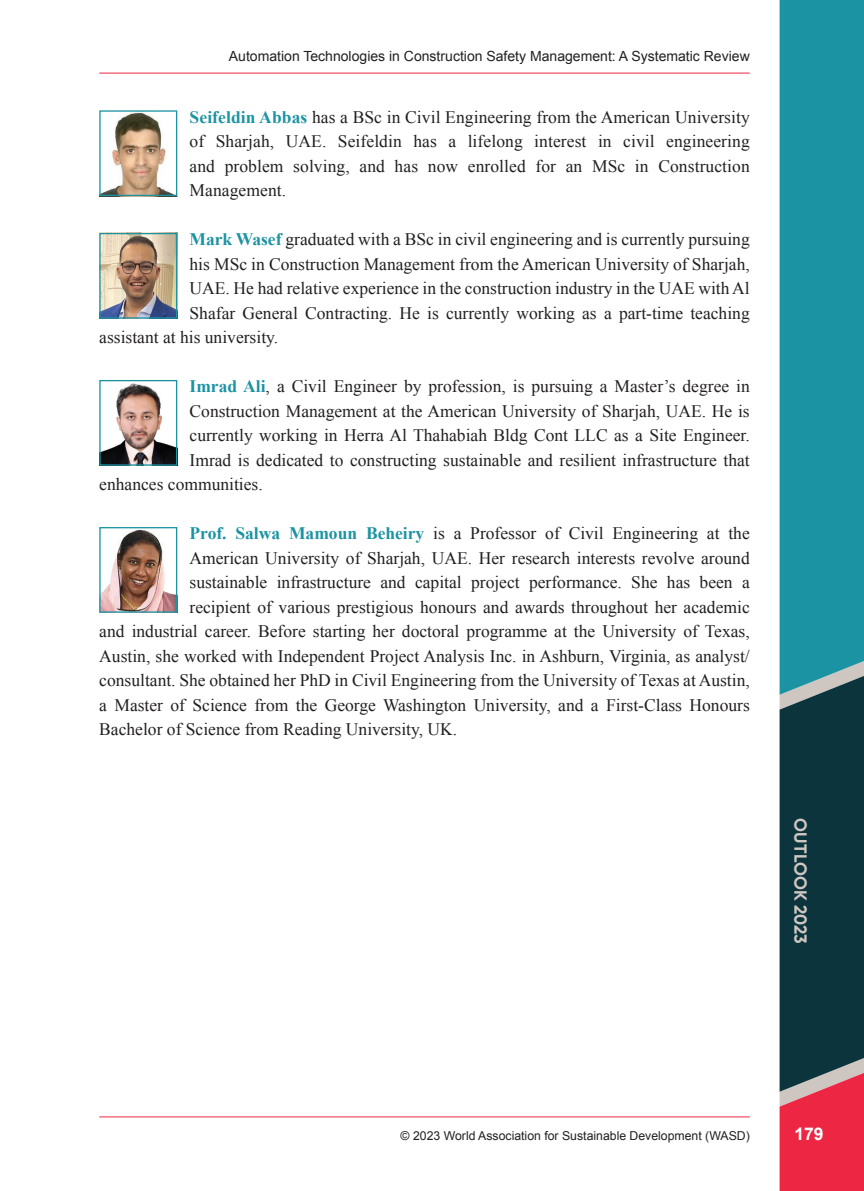
<style>
.page{position:relative;width:864px;height:1191px;background:#fff}
.page>*{position:absolute;margin:0;border:0;box-sizing:border-box;transform-origin:0 0}
.AuBioTxF{font:17.5px/24.5px "Times New Roman";color:#231f20;text-align:justify}
.t1{font:700 17.5px "Gilroy";letter-spacing:.005em;color:#cec6c1}
.t2{font:700 17.5px "Arial";color:#fff}
.t3{font:14px "Arial";color:#231f20}
.t4{font:12.25px "Arial";color:#231f20}
.s1{font-weight:700;color:#1c93a3}
</style>
<div class="page">
<hr style="left:99px;top:73px;width:650px;height:1px;background:#ed2643">
<hr style="left:99px;top:1116px;width:650px;height:1px;background:#ed2643">
<div style="left:779px;top:0;width:84px;height:655px;background:#1c93a3"></div>
<svg style="left:779px;top:655px;width:84px;height:536px;background:#433e4b"></svg>
<img style="left:101px;top:112px;width:73px;height:82px">
<div style="left:99px;top:110px;width:78px;height:86px;border:1px solid #1c93a3"></div>
<img style="left:101px;top:235px;width:74px;height:82px">
<div style="left:99px;top:233px;width:78px;height:86px;border:1px solid #1c93a3"></div>
<img style="left:101px;top:383px;width:74px;height:81px">
<div style="left:99px;top:380px;width:78px;height:86px;border:1px solid #1c93a3"></div>
<img style="left:101px;top:529px;width:74px;height:82px">
<div style="left:99px;top:527px;width:78px;height:86px;border:1px solid #1c93a3"></div>
<p class="t3" style="left:229px;top:47px;width:522px">Automation Technologies in Construction Safety Management: A Systematic Review</p>
<p class="AuBioTxF" style="left:189px;top:104px;width:561px"><span class="s1">Seifeldin Abbas</span> has a BSc in Civil Engineering from the American University of Sharjah, UAE. Seifeldin has a lifelong interest in civil engineering and problem solving, and has now enrolled for an MSc in Construction Management.</p>
<p class="AuBioTxF" style="left:189px;top:227px;width:561px"><span class="s1">Mark Wasef</span> graduated with a BSc in civil engineering and is currently pursuing</p>
<p class="AuBioTxF" style="left:189px;top:251px;width:561px">his MSc in Construction Management from the American University of Sharjah,</p>
<p class="AuBioTxF" style="left:189px;top:276px;width:561px">UAE. He had relative experience in the construction industry in the UAE with Al</p>
<p class="AuBioTxF" style="left:189px;top:300px;width:561px">Shafar General Contracting. He is currently working as a part-time teaching</p>
<p class="AuBioTxF" style="left:99px;top:325px;width:180px">assistant at his university.</p>
<p class="AuBioTxF" style="left:189px;top:374px;width:561px"><span class="s1">Imrad Ali</span>, a Civil Engineer by profession, is pursuing a Master’s degree in</p>
<p class="AuBioTxF" style="left:189px;top:398px;width:561px">Construction Management at the American University of Sharjah, UAE. He is</p>
<p class="AuBioTxF" style="left:189px;top:423px;width:561px">currently working in Herra Al Thahabiah Bldg Cont LLC as a Site Engineer.</p>
<p class="AuBioTxF" style="left:189px;top:447px;width:561px">Imrad is dedicated to constructing sustainable and resilient infrastructure that</p>
<p class="AuBioTxF" style="left:99px;top:472px;width:165px">enhances communities.</p>
<p class="AuBioTxF" style="left:189px;top:521px;width:561px"><span class="s1">Prof. Salwa Mamoun Beheiry</span> is a Professor of Civil Engineering at the</p>
<p class="AuBioTxF" style="left:189px;top:545px;width:561px">American University of Sharjah, UAE. Her research interests revolve around</p>
<p class="AuBioTxF" style="left:189px;top:570px;width:561px">sustainable infrastructure and capital project performance. She has been a</p>
<p class="AuBioTxF" style="left:189px;top:594px;width:561px">recipient of various prestigious honours and awards throughout her academic</p>
<p class="AuBioTxF" style="left:99px;top:619px;width:651px">and industrial career. Before starting her doctoral programme at the University of Texas,</p>
<p class="AuBioTxF" style="left:99px;top:643px;width:651px">Austin, she worked with Independent Project Analysis Inc. in Ashburn, Virginia, as analyst/</p>
<p class="AuBioTxF" style="left:99px;top:668px;width:651px">consultant. She obtained her PhD in Civil Engineering from the University of Texas at Austin,</p>
<p class="AuBioTxF" style="left:99px;top:692px;width:651px">a Master of Science from the George Washington University, and a First-Class Honours</p>
<p class="AuBioTxF" style="left:99px;top:717px;width:359px">Bachelor of Science from Reading University, UK.</p>
<p class="t1" style="left:811px;top:818px;width:126px;rotate:90deg">OUTLOOK 2023</p>
<p class="t4" style="left:400px;top:1127px;width:350px">© 2023 World Association for Sustainable Development (WASD)</p>
<p class="t2" style="left:794px;top:1121px;width:31px">179</p>
</div>
